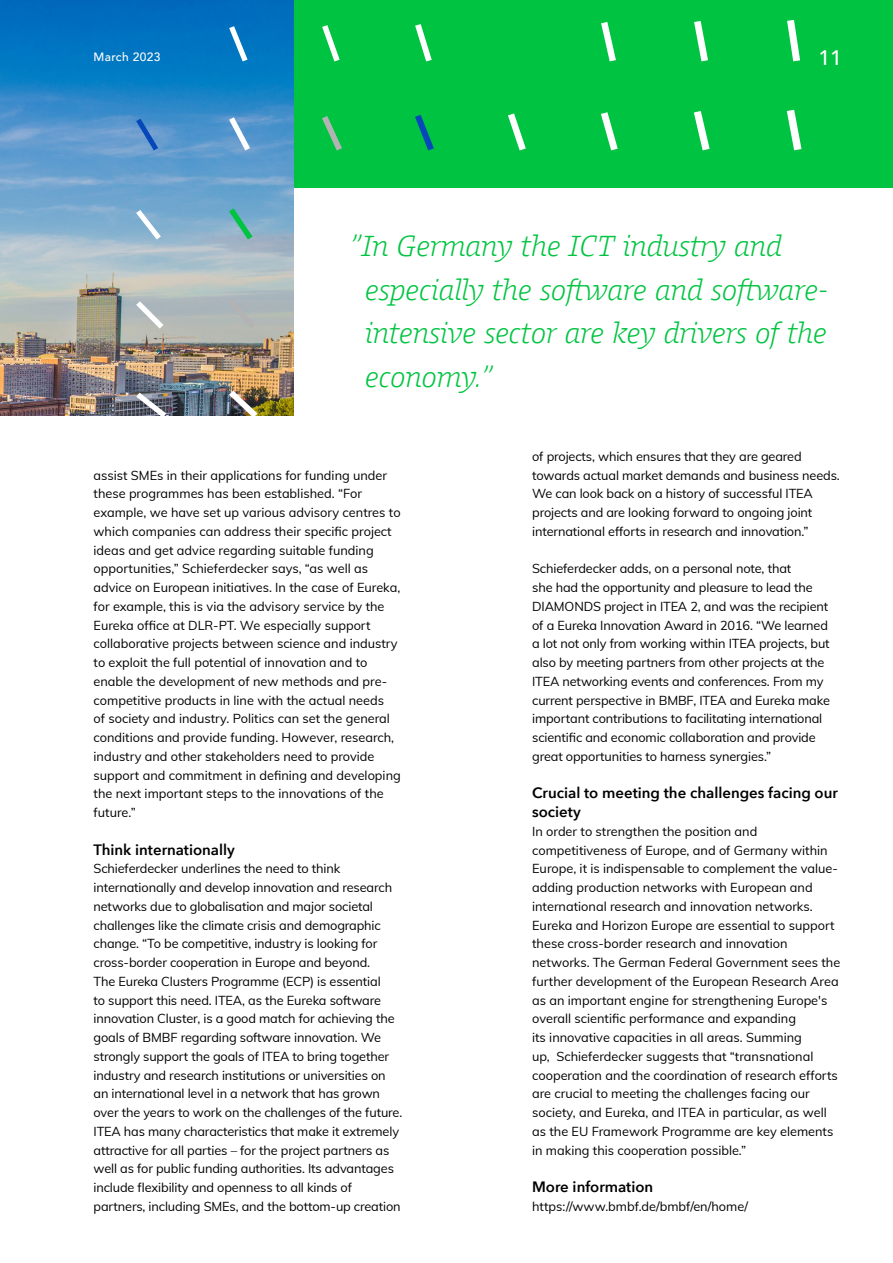
<style>
.page{position:relative;width:893px;height:1263px;background:#fff}
.page>*{position:absolute;margin:0;border:0;box-sizing:border-box;transform-origin:0 0}
.streamer{font:italic 300 30px/43.5px "Harrison Serif Pro";color:#00c441}
.t1{font:500 21px "Avenir";color:#fff}
.body___heading{font:600 15px/18.8px "Avenir Next";color:#000}
.body{font:12.75px/18.8px "Muli";letter-spacing:-.01em;color:#000}
.t2{font:500 12px "Avenir";letter-spacing:.03em;color:#fff}
</style>
<div class="page">
<div style="left:213px;top:0;width:680px;height:187px;background:#00c441"></div>
<img style="left:0;top:0;width:294px;height:415px">
<svg style="left:787px;top:20px;width:13px;height:41px"></svg>
<svg style="left:694px;top:21px;width:14px;height:40px"></svg>
<svg style="left:601px;top:22px;width:15px;height:39px"></svg>
<svg style="left:415px;top:24px;width:17px;height:37px"></svg>
<svg style="left:322px;top:25px;width:18px;height:36px"></svg>
<svg style="left:229px;top:26px;width:19px;height:35px"></svg>
<svg style="left:787px;top:110px;width:14px;height:40px"></svg>
<svg style="left:694px;top:111px;width:16px;height:39px"></svg>
<svg style="left:601px;top:112px;width:17px;height:38px"></svg>
<svg style="left:508px;top:113px;width:18px;height:37px"></svg>
<svg style="left:415px;top:115px;width:19px;height:35px"></svg>
<svg style="left:322px;top:116px;width:20px;height:34px"></svg>
<svg style="left:229px;top:117px;width:21px;height:33px"></svg>
<svg style="left:136px;top:119px;width:22px;height:31px"></svg>
<svg style="left:229px;top:208px;width:24px;height:32px"></svg>
<svg style="left:136px;top:210px;width:25px;height:29px"></svg>
<svg style="left:229px;top:299px;width:26px;height:30px"></svg>
<svg style="left:136px;top:301px;width:28px;height:27px"></svg>
<svg style="left:229px;top:391px;width:28px;height:25px"></svg>
<svg style="left:136px;top:393px;width:30px;height:23px"></svg>
<p class="t2" style="left:94px;top:47px;width:69px">March 2023</p>
<h2 class="t1" style="left:819px;top:39px;width:25px">11</h2>
<p class="streamer" style="left:365px;top:222px;width:464px;text-indent:-16px">”In Germany the ICT industry and especially the software and software&shy;intensive sector are key drivers of the economy.”</p>
<p class="body" style="left:94px;top:465px;width:309px">assist SMEs in their applications for funding under these programmes has been established. “For example, we have set up various advisory centres to which companies can address their specific project ideas and get advice regarding suitable funding opportunities,” Schieferdecker says, “as well as advice on European initiatives. In the case of Eureka, for example, this is via the advisory service by the Eureka office at DLR-PT. We especially support collaborative projects between science and industry to exploit the full potential of innovation and to enable the development of new methods and pre&shy;competitive products in line with the actual needs<br>of society and industry. Politics can set the general conditions and provide funding. However, research, industry and other stakeholders need to provide support and commitment in defining and developing the next important steps to the innovations of the future.”</p>
<p class="body___heading" style="left:94px;top:840px;width:143px">Think internationally</p>
<p class="body" style="left:94px;top:859px;width:310px">Schieferdecker underlines the need to think internationally and develop innovation and research networks due to globalisation and major societal challenges like the climate crisis and demographic change. “To be competitive, industry is looking for cross-border cooperation in Europe and beyond.<br>The Eureka Clusters Programme (ECP) is essential<br>to support this need. ITEA, as the Eureka software innovation Cluster, is a good match for achieving the goals of BMBF regarding software innovation. We strongly support the goals of ITEA to bring together industry and research institutions or universities on an international level in a network that has grown over the years to work on the challenges of the future.<br>ITEA has many characteristics that make it extremely attractive for all parties – for the project partners as well as for public funding authorities. Its advantages include flexibility and openness to all kinds of partners, including SMEs, and the bottom-up creation</p>
<p class="body" style="left:532px;top:446px;width:309px">of projects, which ensures that they are geared towards actual market demands and business needs.<br>We can look back on a history of successful ITEA projects and are looking forward to ongoing joint international efforts in research and innovation.”</p>
<p class="body" style="left:532px;top:559px;width:299px">Schieferdecker adds, on a personal note, that<br>she had the opportunity and pleasure to lead the DIAMONDS project in ITEA 2, and was the recipient of a Eureka Innovation Award in 2016. “We learned a lot not only from working within ITEA projects, but also by meeting partners from other projects at the ITEA networking events and conferences. From my current perspective in BMBF, ITEA and Eureka make important contributions to facilitating international scientific and economic collaboration and provide great opportunities to harness synergies.”</p>
<p class="body___heading" style="left:532px;top:783px;width:307px">Crucial to meeting the challenges facing our society</p>
<p class="body" style="left:532px;top:821px;width:310px">In order to strengthen the position and competitiveness of Europe, and of Germany within Europe, it is indispensable to complement the value&shy;adding production networks with European and international research and innovation networks.<br>Eureka and Horizon Europe are essential to support these cross-border research and innovation networks. The German Federal Government sees the further development of the European Research Area as an important engine for strengthening Europe's overall scientific performance and expanding<br>its innovative capacities in all areas. Summing<br>up, Schieferdecker suggests that “transnational cooperation and the coordination of research efforts are crucial to meeting the challenges facing our society, and Eureka, and ITEA in particular, as well as the EU Framework Programme are key elements in making this cooperation possible.”</p>
<p class="body___heading" style="left:532px;top:1177px;width:123px">More information</p>
<p class="body" style="left:532px;top:1196px;width:217px">https://www.bmbf.de/bmbf/en/home/</p>
</div>
